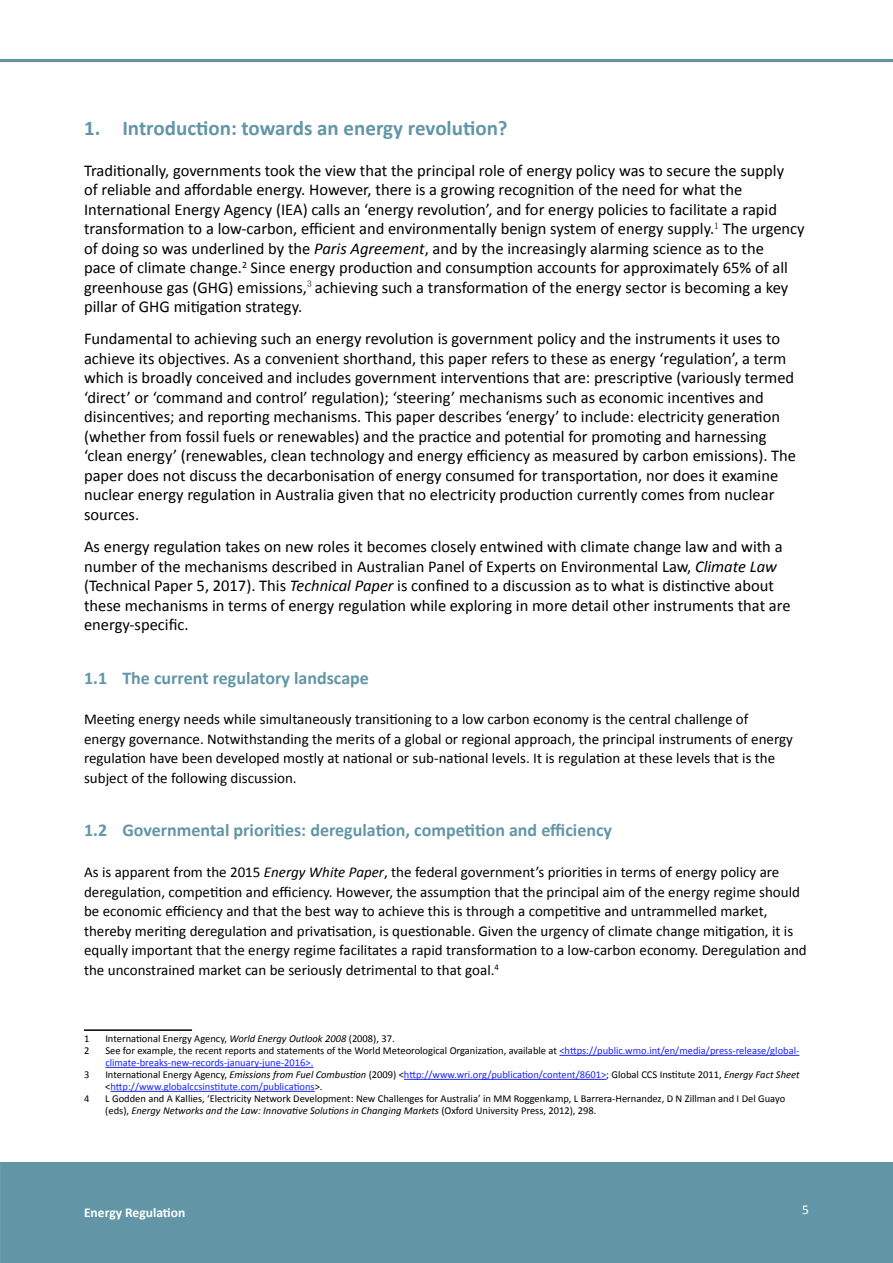
<style>
.page{position:relative;width:893px;height:1263px;background:#fff}
.page>*{position:absolute;margin:0;border:0;box-sizing:border-box;transform-origin:0 0}
.t1{font:700 21px "Calibri";color:#6296a7}
.t2{font:700 18px "Calibri";color:#6296a7}
.t3{font:16.5px/19.5px "Calibri";color:#000}
.t4{font:15px/19.5px "Calibri";color:#000}
.t5{font:700 13.5px "Calibri";color:#fff}
.t6{font:13.5px "Calibri";color:#fff}
.t7{font:10.5px/12px "Calibri";color:#1922fb}
.t8{font:10.5px/12px "Calibri";color:#000}
.s1{font-style:italic}
.s2{color:#000}
.s3{font-style:italic;color:#000}
</style>
<div class="page">
<div style="left:0;top:1162px;width:893px;height:101px;background:#6296a7"></div>
<hr style="left:0;top:59px;width:893px;height:3px;background:#6296a7">
<hr style="left:84px;top:1029px;width:108px;height:2px;background:#000">
<hr style="left:559px;top:1055px;width:240px;height:1px;background:#1922fb">
<hr style="left:105px;top:1067px;width:208px;height:1px;background:#1922fb">
<hr style="left:404px;top:1079px;width:202px;height:1px;background:#1922fb">
<hr style="left:111px;top:1091px;width:204px;height:1px;background:#1922fb">
<p class="t1" style="left:84px;top:114px;width:425px">1. Introduction: towards an energy revolution?</p>
<p class="t3" style="left:84px;top:160px;width:722px">Traditionally, governments took the view that the principal role of energy policy was to secure the supply<br>of reliable and affordable energy. However, there is a growing recognition of the need for what the International Energy Agency (IEA) calls an ‘energy revolution’, and for energy policies to facilitate a rapid transformation to a low-carbon, efficient and environmentally benign system of energy supply.<sup>1</sup> The urgency of doing so was underlined by the <span class="s1">Paris Agreement</span>, and by the increasingly alarming science as to the<br>pace of climate change.<sup>2</sup> Since energy production and consumption accounts for approximately 65% of all greenhouse gas (GHG) emissions,<sup>3</sup> achieving such a transformation of the energy sector is becoming a key pillar of GHG mitigation strategy.</p>
<p class="t3" style="left:84px;top:329px;width:714px">Fundamental to achieving such an energy revolution is government policy and the instruments it uses to achieve its objectives. As a convenient shorthand, this paper refers to these as energy ‘regulation’, a term which is broadly conceived and includes government interventions that are: prescriptive (variously termed ‘direct’ or ‘command and control’ regulation); ‘steering’ mechanisms such as economic incentives and disincentives; and reporting mechanisms. This paper describes ‘energy’ to include: electricity generation (whether from fossil fuels or renewables) and the practice and potential for promoting and harnessing ‘clean energy’ (renewables, clean technology and energy efficiency as measured by carbon emissions). The paper does not discuss the decarbonisation of energy consumed for transportation, nor does it examine nuclear energy regulation in Australia given that no electricity production currently comes from nuclear sources.</p>
<p class="t3" style="left:84px;top:537px;width:708px">As energy regulation takes on new roles it becomes closely entwined with climate change law and with a number of the mechanisms described in Australian Panel of Experts on Environmental Law, <span class="s1">Climate Law </span>(Technical Paper 5, 2017). This <span class="s1">Technical Paper</span> is confined to a discussion as to what is distinctive about these mechanisms in terms of energy regulation while exploring in more detail other instruments that are energy-specific.</p>
<p class="t2" style="left:84px;top:666px;width:286px">1.1 The current regulatory landscape</p>
<p class="t4" style="left:84px;top:710px;width:710px">Meeting energy needs while simultaneously transitioning to a low carbon economy is the central challenge of energy governance. Notwithstanding the merits of a global or regional approach, the principal instruments of energy regulation have been developed mostly at national or sub-national levels. It is regulation at these levels that is the subject of the following discussion.</p>
<p class="t2" style="left:84px;top:819px;width:530px">1.2 Governmental priorities: deregulation, competition and efficiency</p>
<p class="t4" style="left:84px;top:862px;width:724px">As is apparent from the 2015 <span class="s1">Energy White Paper</span>, the federal government’s priorities in terms of energy policy are deregulation, competition and efficiency. However, the assumption that the principal aim of the energy regime should be economic efficiency and that the best way to achieve this is through a competitive and untrammelled market, thereby meriting deregulation and privatisation, is questionable. Given the urgency of climate change mitigation, it is equally important that the energy regime facilitates a rapid transformation to a low-carbon economy. Deregulation and the unconstrained market can be seriously detrimental to that goal.<sup>4</sup></p>
<p class="t8" style="left:84px;top:1033px;width:7px">1</p>
<p class="t8" style="left:105px;top:1033px;width:291px">International Energy Agency, <span class="s1">World Energy Outlook 2008</span> (2008), 37.</p>
<p class="t8" style="left:84px;top:1045px;width:7px">2</p>
<p class="t7" style="left:105px;top:1045px;width:695px"><span class="s2">See for example, the recent reports and statements of the World Meteorological Organization, available at</span> &lt;https://public.wmo.int/en/media/press-release/global&shy;climate-breaks-new-records-january-june-2016&gt;.</p>
<p class="t8" style="left:84px;top:1069px;width:7px">3</p>
<p class="t7" style="left:105px;top:1069px;width:696px"><span class="s2">International Energy Agency,</span> <span class="s3">Emissions from Fuel Combustion</span> <span class="s2">(2009) &lt;</span>http://www.wri.org/publication/content/8601&gt;<span class="s2">; Global CCS Institute 2011,</span> <span class="s3">Energy Fact Sheet </span><span class="s2">&lt;</span>http://www.globalccsinstitute.com/publications<span class="s2">&gt;.</span></p>
<p class="t8" style="left:84px;top:1093px;width:7px">4</p>
<p class="t8" style="left:105px;top:1093px;width:681px">L Godden and A Kallies, ‘Electricity Network Development: New Challenges for Australia’ in MM Roggenkamp, L Barrera-Hernandez, D N Zillman and I Del Guayo (eds), <span class="s1">Energy Networks and the Law: Innovative Solutions in Changing Markets</span> (Oxford University Press, 2012), 298.</p>
<p class="t5" style="left:84px;top:1204px;width:103px">Energy Regulation</p>
<p class="t6" style="left:802px;top:1201px;width:8px">5</p>
</div>
